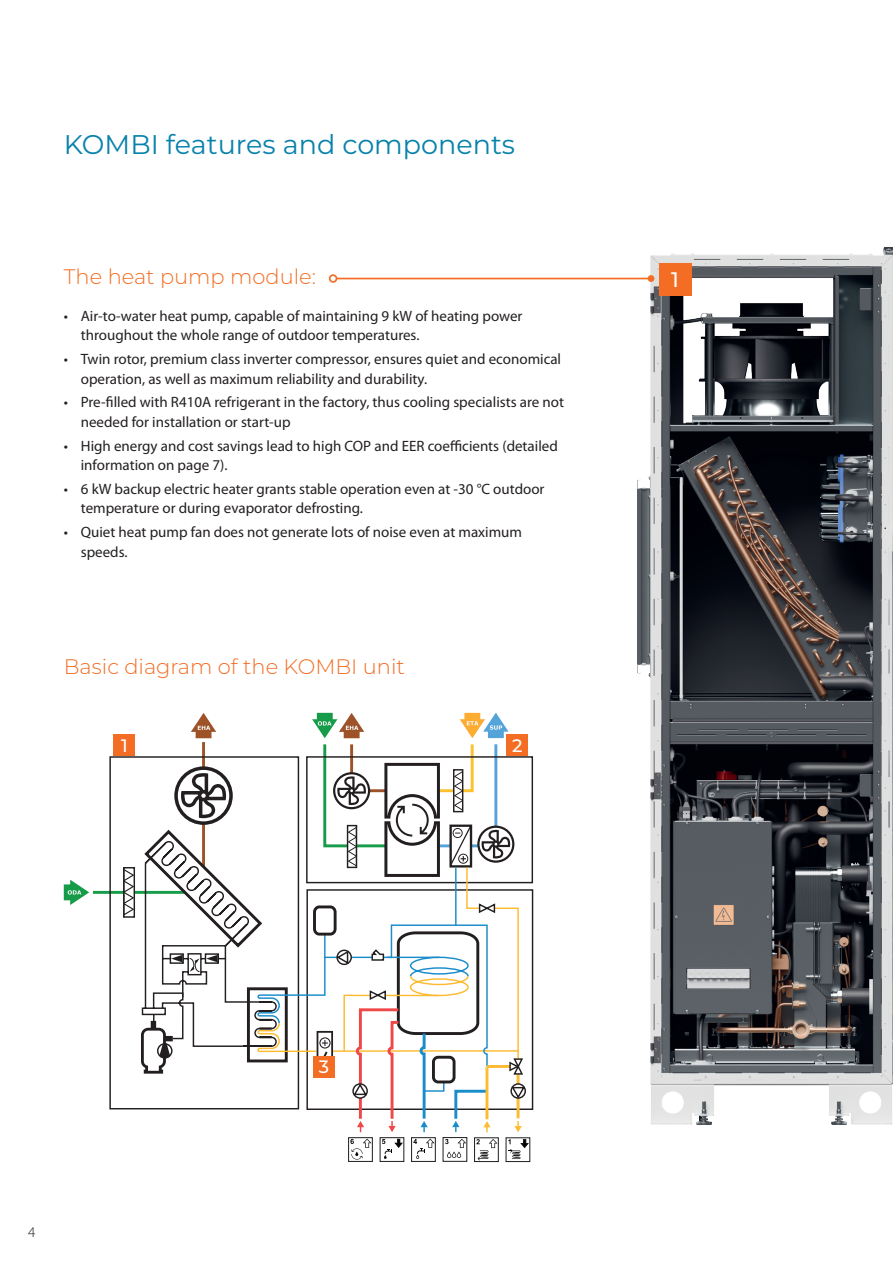
<style>
.page{position:relative;width:893px;height:1263px;background:#fff}
.page>*{position:absolute;margin:0;border:0;box-sizing:border-box;transform-origin:0 0}
.t1{font:27px "Montserrat";color:#0882aa}
.t2{font:300 21px "Montserrat";color:#f36e24}
.t3{font:500 21px "Montserrat";color:#fff}
.t4{font:500 18px "Montserrat";color:#fff}
.t5{font:15px/19.5px "Myriad Pro";color:#231f20}
.t6{font:300 15px "Myriad Pro";color:#231f20}
</style>
<div class="page">
<img style="left:464px;top:247px;width:429px;height:910px">
<hr style="left:93px;top:891px;width:111px;height:3px;background:#169c48">
<div style="left:123px;top:867px;width:12px;height:51px;border:1px solid #231f20"></div>
<svg style="left:124px;top:869px;width:10px;height:46px"></svg>
<svg style="left:64px;top:880px;width:25px;height:25px"></svg>
<div style="left:506px;top:1137px;width:24px;height:25px;background:#fff;border:1px solid #201d1e"></div>
<svg style="left:508px;top:1139px;width:21px;height:20px"></svg>
<svg style="left:474px;top:1137px;width:24px;height:25px"></svg>
<svg style="left:476px;top:1139px;width:21px;height:21px"></svg>
<div style="left:443px;top:1137px;width:24px;height:24px;background:#fff;border:1px solid #201d1e"></div>
<svg style="left:445px;top:1139px;width:21px;height:19px"></svg>
<svg style="left:411px;top:1137px;width:24px;height:24px"></svg>
<svg style="left:413px;top:1139px;width:22px;height:20px"></svg>
<svg style="left:380px;top:1137px;width:24px;height:24px"></svg>
<svg style="left:382px;top:1139px;width:21px;height:20px"></svg>
<svg style="left:348px;top:1137px;width:25px;height:24px"></svg>
<svg style="left:350px;top:1139px;width:21px;height:20px"></svg>
<svg style="left:141px;top:713px;width:385px;height:419px"></svg>
<div style="left:114px;top:735px;width:21px;height:21px;background:#f36e24"></div>
<div style="left:507px;top:735px;width:21px;height:21px;background:#f36e24"></div>
<div style="left:313px;top:1056px;width:22px;height:21px;background:#f36e24"></div>
<div style="left:659px;top:264px;width:32px;height:32px;background:#f36e24"></div>
<hr style="left:336px;top:278px;width:315px;height:1px;background:#f36e24">
<div style="left:329px;top:274px;width:8px;height:9px;border:2px solid #f36e24;border-radius:50%"></div>
<div style="left:648px;top:275px;width:6px;height:7px;background:#f36e24;border-radius:50%"></div>
<h1 class="t1" style="left:64px;top:126px;width:453px">KOMBI features and components</h1>
<h2 class="t2" style="left:64px;top:263px;width:254px">The heat pump module:</h2>
<h2 class="t3" style="left:671px;top:265px;width:9px">1</h2>
<p class="t5" style="left:81px;top:306px;width:443px;text-indent:-17px">• Air-to-water heat pump, capable of maintaining 9 kW of heating power throughout the whole range of outdoor temperatures.</p>
<p class="t5" style="left:81px;top:350px;width:482px;text-indent:-17px">• Twin rotor, premium class inverter compressor, ensures quiet and economical operation, as well as maximum reliability and durability.</p>
<p class="t5" style="left:81px;top:393px;width:485px;text-indent:-17px">• Pre-filled with R410A refrigerant in the factory, thus cooling specialists are not needed for installation or start-up</p>
<p class="t5" style="left:81px;top:436px;width:479px;text-indent:-17px">• High energy and cost savings lead to high COP and EER coefficients (detailed information on page 7).</p>
<p class="t5" style="left:81px;top:479px;width:465px;text-indent:-17px">• 6 kW backup electric heater grants stable operation even at -30 °C outdoor temperature or during evaporator defrosting.</p>
<p class="t5" style="left:81px;top:523px;width:443px;text-indent:-17px">• Quiet heat pump fan does not generate lots of noise even at maximum speeds.</p>
<h2 class="t2" style="left:64px;top:653px;width:343px">Basic diagram of the KOMBI unit</h2>
<p class="t4" style="left:121px;top:733px;width:8px">1</p>
<p class="t4" style="left:512px;top:733px;width:12px">2</p>
<p class="t6" style="left:28px;top:1224px;width:9px">4</p>
<p class="t4" style="left:319px;top:1054px;width:12px">3</p>
</div>
